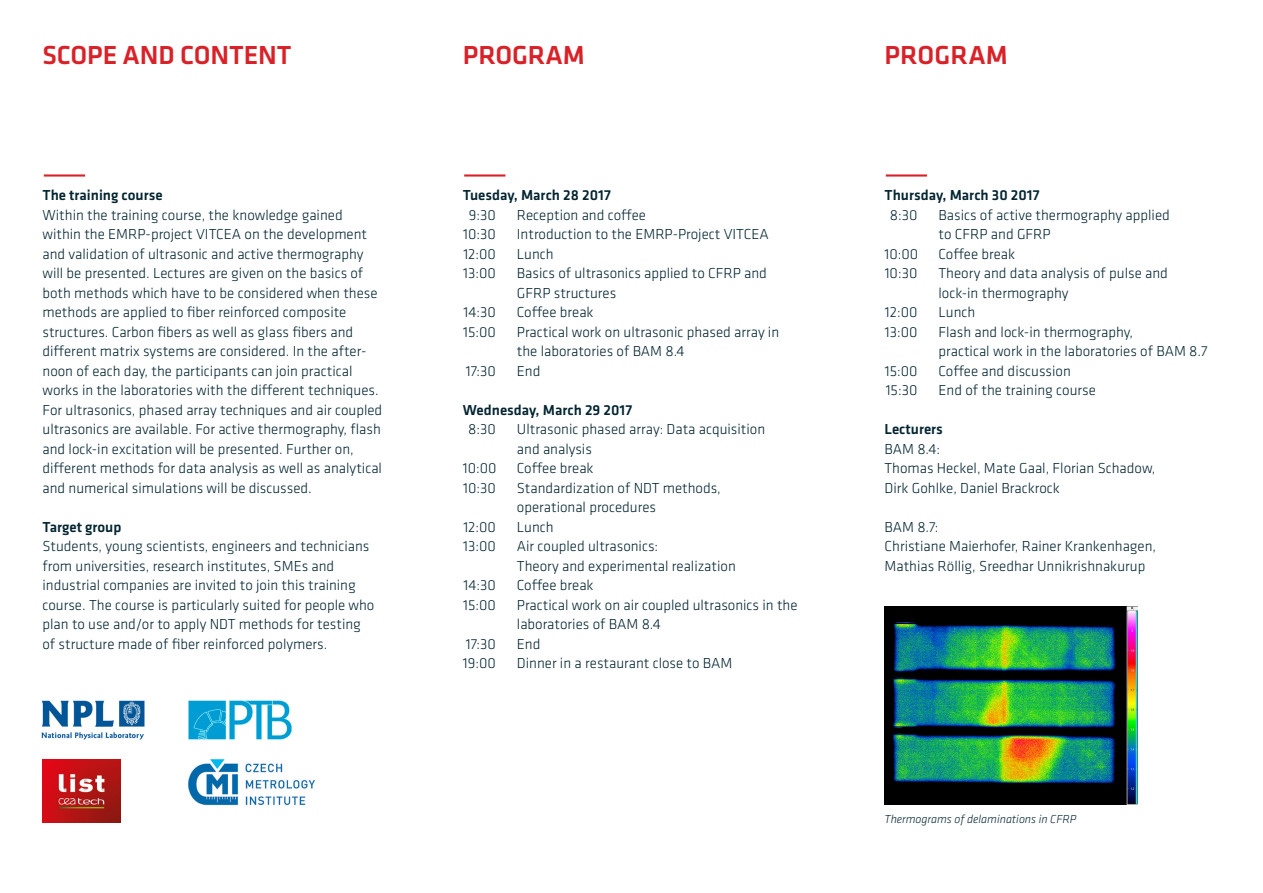
<style>
.page{position:relative;width:1263px;height:893px;background:#fff}
.page>*{position:absolute;margin:0;border:0;box-sizing:border-box;transform-origin:0 0}
.Seitenüberschrift_18{font:500 27px "Klavika";letter-spacing:-.005em;color:#da2128}
.Fließtext_10_13pt{font:300 15px/19.5px "Klavika";color:#032431}
.Textüberschrift_10_1{font:500 15px "Klavika";color:#032431}
.Legende{font:italic 300 12px "Klavika";color:#032431}
</style>
<div class="page">
<hr style="left:44px;top:174px;width:41px;height:3px;background:#da2128">
<hr style="left:464px;top:174px;width:41px;height:3px;background:#da2128">
<hr style="left:886px;top:174px;width:41px;height:3px;background:#da2128">
<img style="left:41px;top:700px;width:104px;height:40px">
<img style="left:188px;top:700px;width:104px;height:40px">
<img style="left:43px;top:759px;width:78px;height:64px">
<img style="left:188px;top:759px;width:127px;height:47px">
<img style="left:884px;top:607px;width:254px;height:198px">
<p class="Seitenüberschrift_18" style="left:43px;top:37px;width:251px">SCOPE AND CONTENT</p>
<p class="Textüberschrift_10_1" style="left:43px;top:185px;width:122px">The training course</p>
<p class="Fließtext_10_13pt" style="left:43px;top:205px;width:341px">Within the training course, the knowledge gained within the EMRP-project VITCEA on the development and validation of ultrasonic and active thermography will be presented. Lectures are given on the basics of both methods which have to be considered when these methods are applied to fiber reinforced composite structures. Carbon fibers as well as glass fibers and different matrix systems are considered. In the after&shy;noon of each day, the participants can join practical works in the laboratories with the different techniques.<br>For ultrasonics, phased array techniques and air coupled ultrasonics are available. For active thermography, flash and lock-in excitation will be presented. Further on, different methods for data analysis as well as analytical and numerical simulations will be discussed.</p>
<p class="Textüberschrift_10_1" style="left:43px;top:517px;width:80px">Target group</p>
<p class="Fließtext_10_13pt" style="left:43px;top:536px;width:333px">Students, young scientists, engineers and technicians from universities, research institutes, SMEs and industrial companies are invited to join this training course. The course is particularly suited for people who plan to use and/or to apply NDT methods for testing of structure made of fiber reinforced polymers.</p>
<p class="Seitenüberschrift_18" style="left:463px;top:37px;width:123px">PROGRAM</p>
<p class="Textüberschrift_10_1" style="left:463px;top:185px;width:149px">Tuesday, March 28 2017</p>
<p class="Fließtext_10_13pt" style="left:469px;top:205px;width:29px">9:30</p>
<p class="Fließtext_10_13pt" style="left:517px;top:205px;width:131px">Reception and coffee</p>
<p class="Fließtext_10_13pt" style="left:463px;top:224px;width:34px">10:30</p>
<p class="Fließtext_10_13pt" style="left:517px;top:224px;width:253px">Introduction to the EMRP-Project VITCEA</p>
<p class="Fließtext_10_13pt" style="left:463px;top:244px;width:34px">12:00</p>
<p class="Fließtext_10_13pt" style="left:517px;top:244px;width:38px">Lunch</p>
<p class="Fließtext_10_13pt" style="left:463px;top:263px;width:34px">13:00</p>
<p class="Fließtext_10_13pt" style="left:517px;top:263px;width:252px">Basics of ultrasonics applied to CFRP and<br>GFRP structures</p>
<p class="Fließtext_10_13pt" style="left:463px;top:302px;width:34px">14:30</p>
<p class="Fließtext_10_13pt" style="left:517px;top:302px;width:78px">Coffee break</p>
<p class="Fließtext_10_13pt" style="left:463px;top:322px;width:34px">15:00</p>
<p class="Fließtext_10_13pt" style="left:517px;top:322px;width:264px">Practical work on ultrasonic phased array in the laboratories of BAM 8.4</p>
<p class="Fließtext_10_13pt" style="left:466px;top:361px;width:32px">17:30</p>
<p class="Fließtext_10_13pt" style="left:517px;top:361px;width:25px">End</p>
<p class="Textüberschrift_10_1" style="left:463px;top:400px;width:171px">Wednesday, March 29 2017</p>
<p class="Fließtext_10_13pt" style="left:468px;top:419px;width:29px">8:30</p>
<p class="Fließtext_10_13pt" style="left:517px;top:419px;width:250px">Ultrasonic phased array: Data acquisition and analysis</p>
<p class="Fließtext_10_13pt" style="left:463px;top:458px;width:35px">10:00</p>
<p class="Fließtext_10_13pt" style="left:517px;top:458px;width:78px">Coffee break</p>
<p class="Fließtext_10_13pt" style="left:463px;top:478px;width:34px">10:30</p>
<p class="Fließtext_10_13pt" style="left:517px;top:478px;width:205px">Standardization of NDT methods, operational procedures</p>
<p class="Fließtext_10_13pt" style="left:463px;top:517px;width:34px">12:00</p>
<p class="Fließtext_10_13pt" style="left:517px;top:517px;width:38px">Lunch</p>
<p class="Fließtext_10_13pt" style="left:463px;top:536px;width:34px">13:00</p>
<p class="Fließtext_10_13pt" style="left:517px;top:536px;width:220px">Air coupled ultrasonics:<br>Theory and experimental realization</p>
<p class="Fließtext_10_13pt" style="left:463px;top:575px;width:34px">14:30</p>
<p class="Fließtext_10_13pt" style="left:517px;top:575px;width:78px">Coffee break</p>
<p class="Fließtext_10_13pt" style="left:463px;top:595px;width:34px">15:00</p>
<p class="Fließtext_10_13pt" style="left:517px;top:595px;width:282px">Practical work on air coupled ultrasonics in the laboratories of BAM 8.4</p>
<p class="Fließtext_10_13pt" style="left:466px;top:634px;width:32px">17:30</p>
<p class="Fließtext_10_13pt" style="left:517px;top:634px;width:25px">End</p>
<p class="Fließtext_10_13pt" style="left:463px;top:653px;width:34px">19:00</p>
<p class="Fließtext_10_13pt" style="left:517px;top:653px;width:217px">Dinner in a restaurant close to BAM</p>
<p class="Seitenüberschrift_18" style="left:884px;top:37px;width:125px">PROGRAM</p>
<p class="Textüberschrift_10_1" style="left:884px;top:185px;width:157px">Thursday, March 30 2017</p>
<p class="Fließtext_10_13pt" style="left:890px;top:205px;width:29px">8:30</p>
<p class="Fließtext_10_13pt" style="left:938px;top:205px;width:233px">Basics of active thermography applied to CFRP and GFRP</p>
<p class="Fließtext_10_13pt" style="left:884px;top:244px;width:35px">10:00</p>
<p class="Fließtext_10_13pt" style="left:938px;top:244px;width:78px">Coffee break</p>
<p class="Fließtext_10_13pt" style="left:885px;top:263px;width:34px">10:30</p>
<p class="Fließtext_10_13pt" style="left:938px;top:263px;width:231px">Theory and data analysis of pulse and lock-in thermography</p>
<p class="Fließtext_10_13pt" style="left:885px;top:302px;width:34px">12:00</p>
<p class="Fließtext_10_13pt" style="left:938px;top:302px;width:38px">Lunch</p>
<p class="Fließtext_10_13pt" style="left:885px;top:322px;width:34px">13:00</p>
<p class="Fließtext_10_13pt" style="left:938px;top:322px;width:270px">Flash and lock-in thermography,<br>practical work in the laboratories of BAM 8.7</p>
<p class="Fließtext_10_13pt" style="left:885px;top:361px;width:34px">15:00</p>
<p class="Fließtext_10_13pt" style="left:938px;top:361px;width:134px">Coffee and discussion</p>
<p class="Fließtext_10_13pt" style="left:886px;top:380px;width:33px">15:30</p>
<p class="Fließtext_10_13pt" style="left:938px;top:380px;width:159px">End of the training course</p>
<p class="Textüberschrift_10_1" style="left:884px;top:419px;width:60px">Lecturers</p>
<p class="Fließtext_10_13pt" style="left:884px;top:439px;width:272px">BAM 8.4:<br>Thomas Heckel, Mate Gaal, Florian Schadow,<br>Dirk Gohlke, Daniel Brackrock</p>
<p class="Fließtext_10_13pt" style="left:884px;top:517px;width:273px">BAM 8.7:<br>Christiane Maierhofer, Rainer Krankenhagen,<br>Mathias Röllig, Sreedhar Unnikrishnakurup</p>
<p class="Legende" style="left:884px;top:812px;width:193px">Thermograms of delaminations in CFRP</p>
</div>
